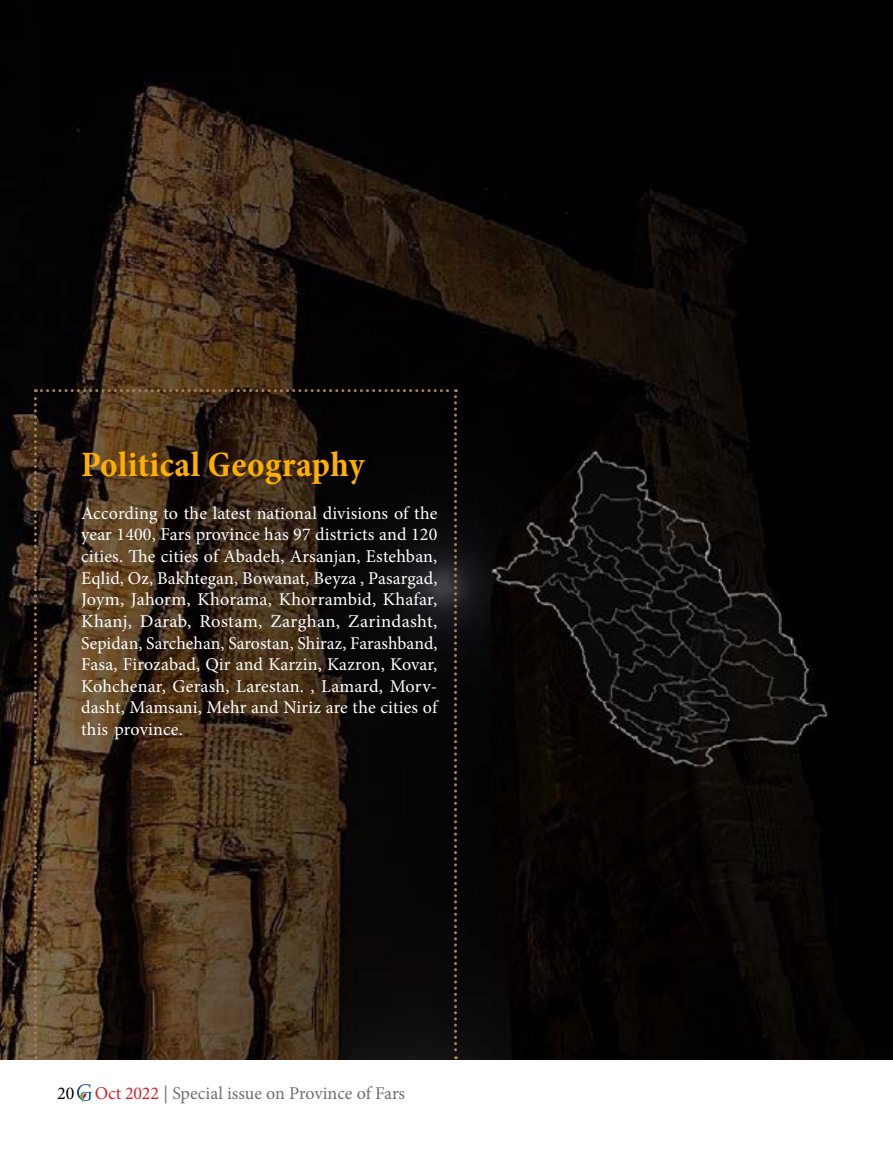
<style>
.page{position:relative;width:893px;height:1149px;background:#fff}
.page>*{position:absolute;margin:0;border:0;box-sizing:border-box;transform-origin:0 0}
.t1{font:700 condensed 36px "Minion Pro";letter-spacing:.01em;color:#ffaf00}
.t2{font:18px/21.6px "Minion Pro";letter-spacing:.005em;color:#fff;text-align:justify}
.t3{font:18px "Minion Pro";letter-spacing:-.005em;color:#6f6f6f}
.s1{color:#000}
.s2{font-family:"Nolluqa Personal Use";font-size:32.85px;color:#fff}
.s3{color:#d2232a}
</style>
<div class="page">
<img style="left:0;top:0;width:893px;height:1058px">
<svg style="left:80px;top:1091px;width:7px;height:11px"></svg>
<svg style="left:34px;top:389px;width:423px;height:669px;background:#322417"></svg>
<h1 class="t1" style="left:81px;top:439px;width:285px">Political Geography</h1>
<p class="t2" style="left:81px;top:502px;width:358px">According to the latest national divisions of the year 1400, Fars province has 97 districts and 120 cities. The cities of Abadeh, Arsanjan, Estehban, Eqlid, Oz, Bakhtegan, Bowanat, Beyza , Pasargad, Joym, Jahorm, Khorama, Khorrambid, Khafar, Khanj, Darab, Rostam, Zarghan, Zarindasht, Sepidan, Sarchehan, Sarostan, Shiraz, Farashband, Fasa, Firozabad, Qir and Karzin, Kazron, Kovar, Kohchenar, Gerash, Larestan. , Lamard, Morv&shy;dasht, Mamsani, Mehr and Niriz are the cities of this province.</p>
<p class="t3" style="left:57px;top:1080px;width:350px"><span class="s1">20</span><span class="s2">G</span><span class="s3">Oct 2022</span> | Special issue on Province of Fars</p>
</div>
